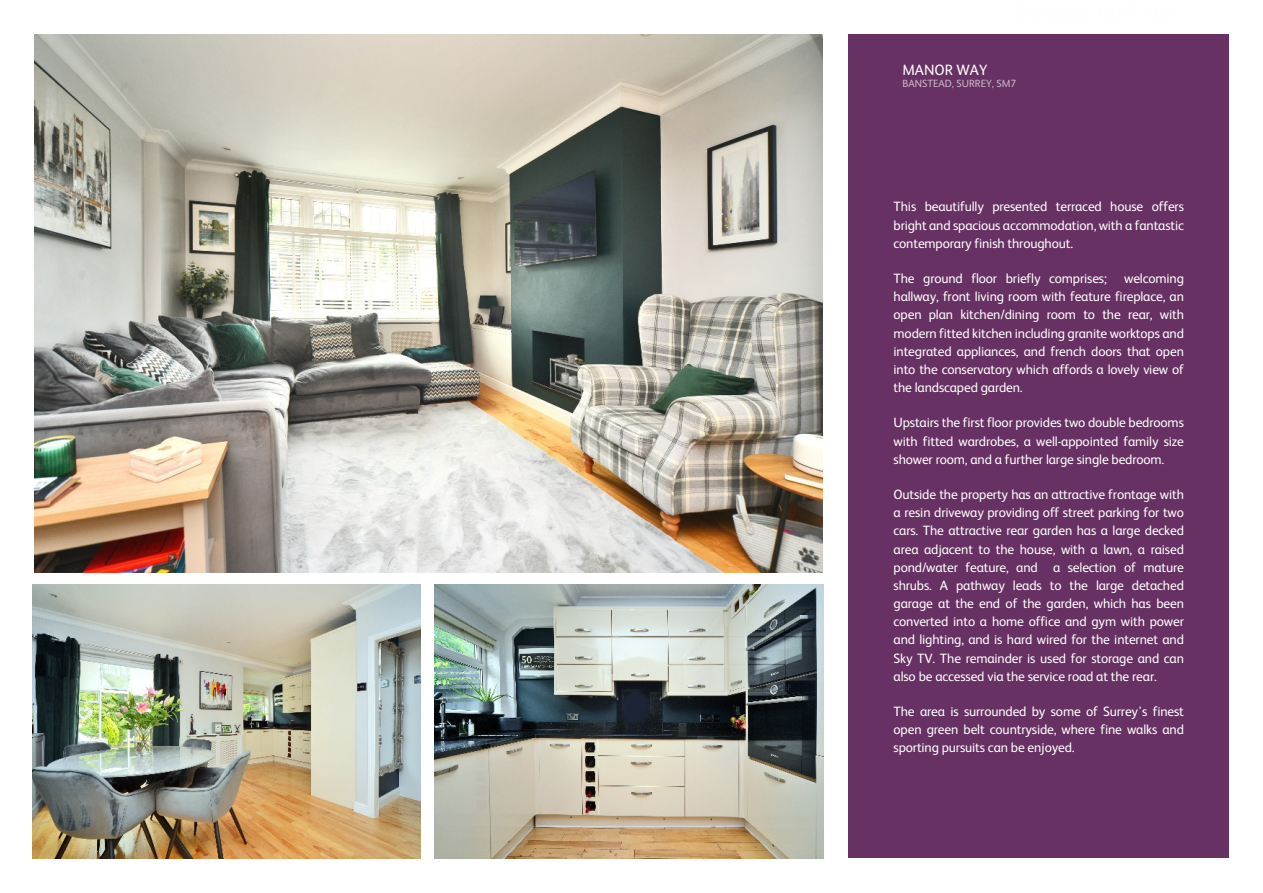
<style>
.page{position:relative;width:1263px;height:893px;background:#fff}
.page>*{position:absolute;margin:0;border:0;box-sizing:border-box;transform-origin:0 0}
.t1{font:15px "FS Albert";color:#fefefe}
.t2{font:13.5px/18.1px "FS Albert";letter-spacing:-.01em;color:#fff;text-align:justify}
.t3{font:10.5px "FS Albert";color:#cab6c9}
</style>
<div class="page">
<img style="left:34px;top:34px;width:788px;height:538px">
<img style="left:33px;top:584px;width:387px;height:275px">
<img style="left:435px;top:584px;width:388px;height:275px">
<div style="left:848px;top:35px;width:381px;height:823px;background:#683163"></div>
<p class="t1" style="left:902px;top:63px;width:86px">MANOR WAY</p>
<p class="t3" style="left:902px;top:79px;width:115px">BANSTEAD, SURREY, SM7</p>
<p class="t2" style="left:893px;top:199px;width:292px">This beautifully presented terraced house offers bright and spacious accommodation, with a fantastic contemporary finish throughout.</p>
<p class="t2" style="left:893px;top:270px;width:215px">The ground floor briefly comprises;</p>
<p class="t2" style="left:893px;top:270px;width:292px;text-indent:231px">welcoming hallway, front living room with feature fireplace, an open plan kitchen/dining room to the rear, with modern fitted kitchen including granite worktops and integrated appliances, and french doors that open into the conservatory which affords a lovely view of the landscaped garden.</p>
<p class="t2" style="left:893px;top:415px;width:292px">Upstairs the first floor provides two double bedrooms with fitted wardrobes, a well-appointed family size shower room, and a further large single bedroom.</p>
<p class="t2" style="left:893px;top:486px;width:292px">Outside the property has an attractive frontage with a resin driveway providing off street parking for two cars. The attractive rear garden has a large decked area adjacent to the house, with a lawn, a raised pond/water feature, and a selection of mature shrubs. A pathway leads to the large detached garage at the end of the garden, which has been converted into a home office and gym with power and lighting, and is hard wired for the internet and Sky TV. The remainder is used for storage and can also be accessed via the service road at the rear.</p>
<p class="t2" style="left:893px;top:703px;width:292px">The area is surrounded by some of Surrey's finest open green belt countryside, where fine walks and sporting pursuits can be enjoyed.</p>
</div>
